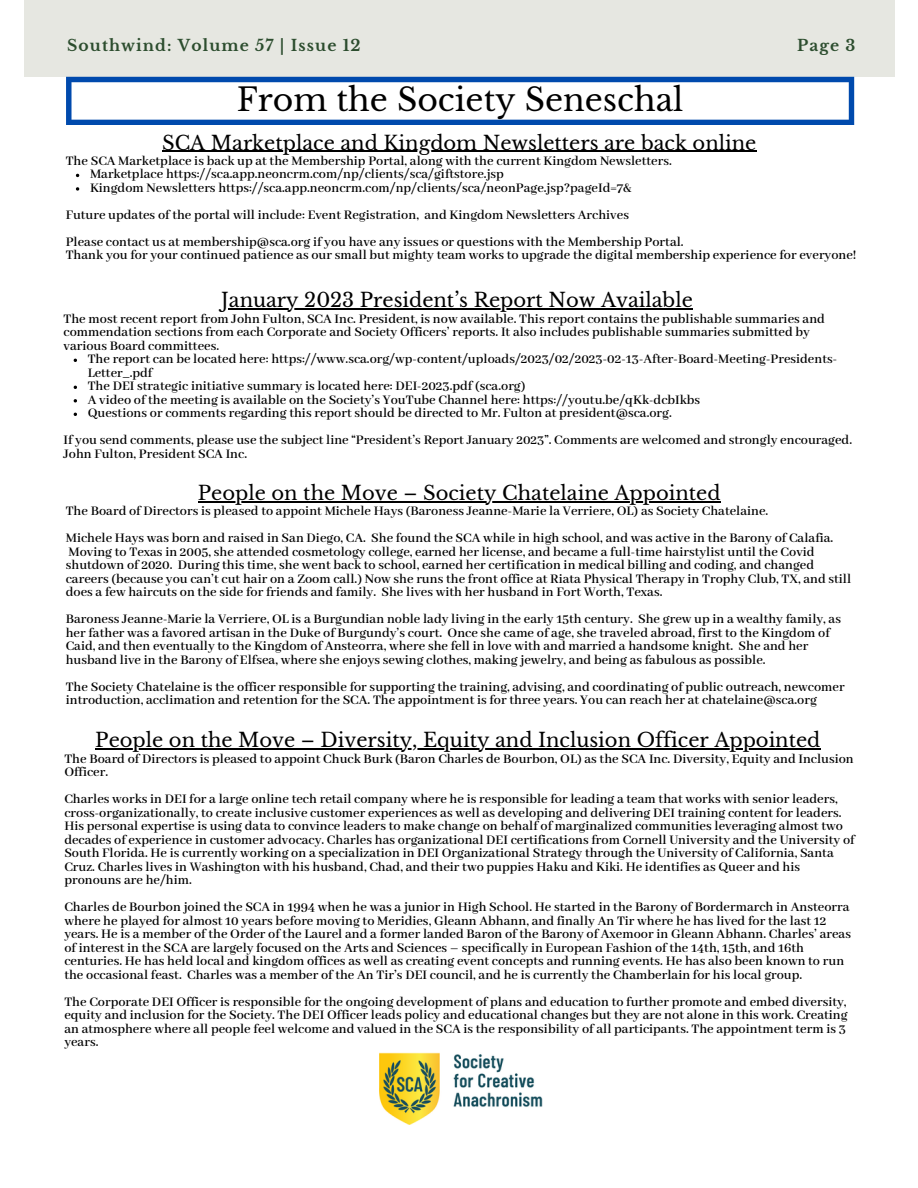
<style>
.page{position:relative;width:918px;height:1188px;background:#fff}
.page>*{position:absolute;margin:0;border:0;box-sizing:border-box;transform-origin:0 0}
.t1{font:31.5px "Libre Baskerville";color:#000}
.t2{font:19.5px "Libre Baskerville";color:#000}
.t3{font:700 15.6px "Libre Baskerville";letter-spacing:.07em;color:#2c4d2e}
.t4{font:600 14.25px/13.5px "Abhaya Libre";color:#000}
</style>
<div class="page">
<div style="left:24px;top:0;width:871px;height:76px;background:#e6e7e1"></div>
<svg style="left:66px;top:77px;width:788px;height:48px"></svg>
<img style="left:380px;top:1052px;width:163px;height:72px">
<hr style="left:162px;top:151px;width:594px;height:1px;background:#000">
<svg style="left:76px;top:187px;width:3px;height:4px"></svg>
<hr style="left:221px;top:309px;width:472px;height:1px;background:#000">
<hr style="left:198px;top:501px;width:523px;height:1px;background:#000">
<hr style="left:95px;top:749px;width:725px;height:1px;background:#000">
<p class="t3" style="left:67px;top:36px;width:295px">Southwind: Volume 57 | Issue 12</p>
<p class="t3" style="left:797px;top:36px;width:60px">Page 3</p>
<h1 class="t1" style="left:237px;top:81px;width:448px">From the Society Seneschal</h1>
<h2 class="t2" style="left:162px;top:131px;width:596px">SCA Marketplace and Kingdom Newsletters are back online</h2>
<p class="t4" style="left:90px;top:168px;width:543px">Marketplace https://sca.app.neoncrm.com/np/clients/sca/giftstore.jsp<br>Kingdom Newsletters https://sca.app.neoncrm.com/np/clients/sca/neonPage.jsp?pageId=7&amp;</p>
<p class="t4" style="left:66px;top:154px;width:608px">The SCA Marketplace is back up at the Membership Portal, along with the current Kingdom Newsletters.</p>
<p class="t4" style="left:66px;top:202px;width:619px;line-height:27px">Future updates of the portal will include: Event Registration, and Kingdom Newsletters Archives<br>Please contact us at membership@sca.org if you have any issues or questions with the Membership Portal.</p>
<p class="t4" style="left:66px;top:249px;width:792px">Thank you for your continued patience as our small but mighty team works to upgrade the digital membership experience for everyone!</p>
<h2 class="t2" style="left:221px;top:288px;width:473px">January 2023 President’s Report Now Available</h2>
<p class="t4" style="left:64px;top:312px;width:763px">The most recent report from John Fulton, SCA Inc. President, is now available. This report contains the publishable summaries and commendation sections from each Corporate and Society Officers’ reports. It also includes publishable summaries submitted by various Board committees.</p>
<p class="t4" style="left:88px;top:353px;width:751px">The report can be located here: https://www.sca.org/wp-content/uploads/2023/02/2023-02-13-After-Board-Meeting-Presidents-Letter_.pdf<br>The DEI strategic initiative summary is located here: DEI-2023.pdf (sca.org)<br>A video of the meeting is available on the Society’s YouTube Channel here: https://youtu.be/qKk-dcbIkbs<br>Questions or comments regarding this report should be directed to Mr. Fulton at president@sca.org.</p>
<p class="t4" style="left:64px;top:434px;width:790px">If you send comments, please use the subject line “President’s Report January 2023”. Comments are welcomed and strongly encouraged.<br>John Fulton, President SCA Inc.</p>
<h2 class="t2" style="left:198px;top:481px;width:524px">People on the Move – Society Chatelaine Appointed</h2>
<p class="t4" style="left:66px;top:498px;width:769px;line-height:27px">The Board of Directors is pleased to appoint Michele Hays (Baroness Jeanne-Marie la Verriere, OL) as Society Chatelaine.<br>Michele Hays was born and raised in San Diego, CA. She found the SCA while in high school, and was active in the Barony of Calafia.</p>
<p class="t4" style="left:66px;top:545px;width:787px">Moving to Texas in 2005, she attended cosmetology college, earned her license, and became a full-time hairstylist until the Covid shutdown of 2020. During this time, she went back to school, earned her certification in medical billing and coding, and changed careers (because you can’t cut hair on a Zoom call.) Now she runs the front office at Riata Physical Therapy in Trophy Club, TX, and still does a few haircuts on the side for friends and family. She lives with her husband in Fort Worth, Texas.</p>
<p class="t4" style="left:66px;top:613px;width:777px">Baroness Jeanne-Marie la Verriere, OL is a Burgundian noble lady living in the early 15th century. She grew up in a wealthy family, as her father was a favored artisan in the Duke of Burgundy’s court. Once she came of age, she traveled abroad, first to the Kingdom of Caid, and then eventually to the Kingdom of Ansteorra, where she fell in love with and married a handsome knight. She and her husband live in the Barony of Elfsea, where she enjoys sewing clothes, making jewelry, and being as fabulous as possible.</p>
<p class="t4" style="left:66px;top:680px;width:780px">The Society Chatelaine is the officer responsible for supporting the training, advising, and coordinating of public outreach, newcomer introduction, acclimation and retention for the SCA. The appointment is for three years. You can reach her at chatelaine@sca.org</p>
<h2 class="t2" style="left:95px;top:729px;width:727px">People on the Move – Diversity, Equity and Inclusion Officer Appointed</h2>
<p class="t4" style="left:64px;top:752px;width:791px">The Board of Directors is pleased to appoint Chuck Burk (Baron Charles de Bourbon, OL) as the SCA Inc. Diversity, Equity and Inclusion<br>Officer.</p>
<p class="t4" style="left:64px;top:793px;width:792px">Charles works in DEI for a large online tech retail company where he is responsible for leading a team that works with senior leaders, cross-organizationally, to create inclusive customer experiences as well as developing and delivering DEI training content for leaders.<br>His personal expertise is using data to convince leaders to make change on behalf of marginalized communities leveraging almost two decades of experience in customer advocacy. Charles has organizational DEI certifications from Cornell University and the University of South Florida. He is currently working on a specialization in DEI Organizational Strategy through the University of California, Santa Cruz. Charles lives in Washington with his husband, Chad, and their two puppies Haku and Kiki. He identifies as Queer and his pronouns are he/him.</p>
<p class="t4" style="left:64px;top:901px;width:788px">Charles de Bourbon joined the SCA in 1994 when he was a junior in High School. He started in the Barony of Bordermarch in Ansteorra where he played for almost 10 years before moving to Meridies, Gleann Abhann, and finally An Tir where he has lived for the last 12 years. He is a member of the Order of the Laurel and a former landed Baron of the Barony of Axemoor in Gleann Abhann. Charles’ areas of interest in the SCA are largely focused on the Arts and Sciences – specifically in European Fashion of the 14th, 15th, and 16th centuries. He has held local and kingdom offices as well as creating event concepts and running events. He has also been known to run the occasional feast. Charles was a member of the An Tir’s DEI council, and he is currently the Chamberlain for his local group.</p>
<p class="t4" style="left:64px;top:995px;width:785px;text-align:justify">The Corporate DEI Officer is responsible for the ongoing development of plans and education to further promote and embed diversity, equity and inclusion for the Society. The DEI Officer leads policy and educational changes but they are not alone in this work. Creating an atmosphere where all people feel welcome and valued in the SCA is the responsibility of all participants. The appointment term is 3 years.</p>
</div>
